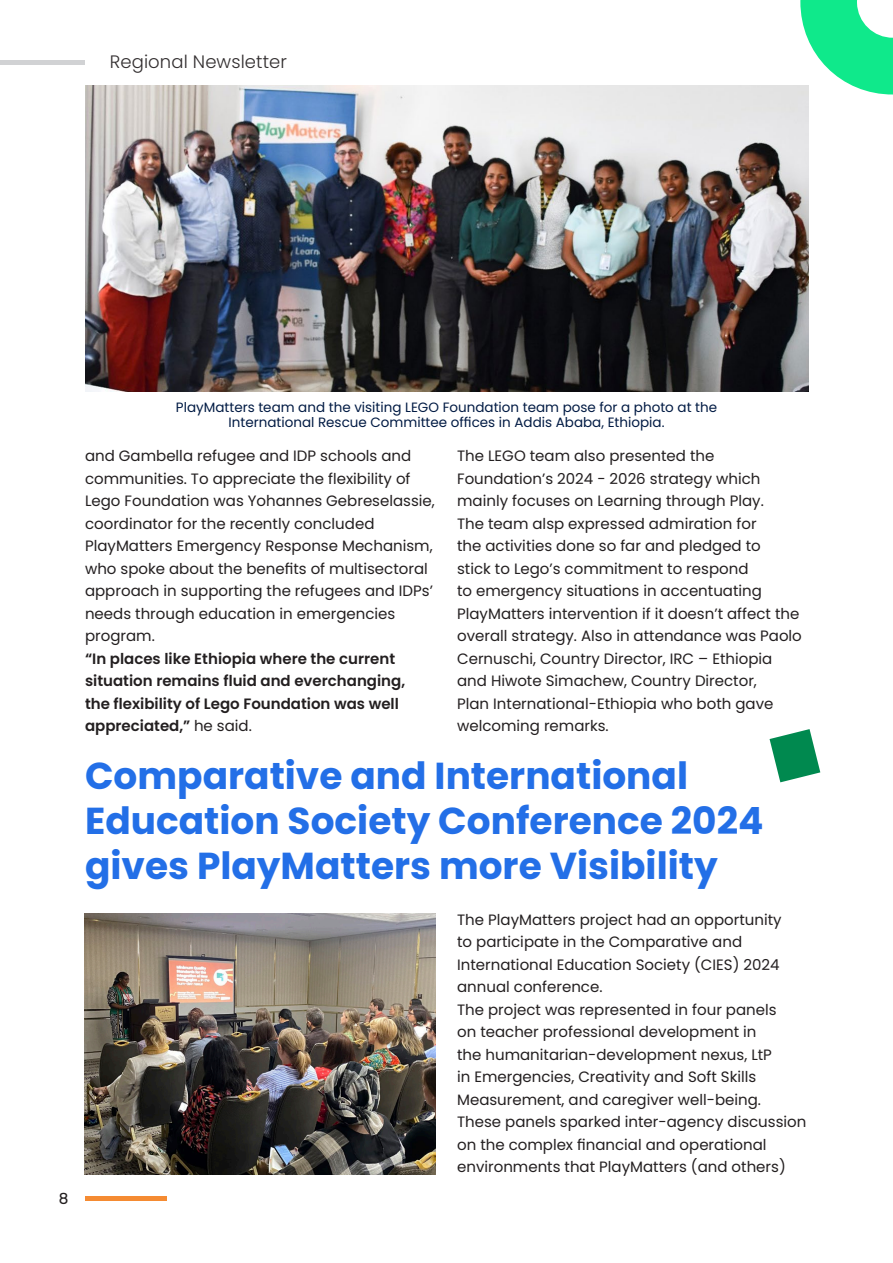
<style>
.page{position:relative;width:893px;height:1263px;background:#fff}
.page>*{position:absolute;margin:0;border:0;box-sizing:border-box;transform-origin:0 0}
.Headline{font:700 37.5px/45px "Poppins";color:#236fe7}
.t1{font:300 18px "Poppins";letter-spacing:.005em;color:#322e2f}
.t2{font:16.5px "Akzidenz Grotesk Std";color:#231f20}
.body_text{font:15px/22.5px "Poppins";color:#231f20}
.body_text-2{font:600 15px/22.5px "Poppins";color:#231f20}
.Title_expl{font:13.5px "Poppins";color:#021b44}
.s1{font-weight:400}
</style>
<div class="page">
<hr style="left:85px;top:1197px;width:81px;height:4px;background:#f58b32">
<hr style="left:0;top:60px;width:85px;height:4px;background:#d1d2d4">
<img style="left:85px;top:86px;width:723px;height:306px">
<img style="left:85px;top:913px;width:351px;height:262px">
<svg style="left:800px;top:0;width:93px;height:95px"></svg>
<svg style="left:769px;top:729px;width:51px;height:53px"></svg>
<p class="t1" style="left:110px;top:51px;width:179px">Regional Newsletter</p>
<p class="t2" style="left:59px;top:1188px;width:11px">8</p>
<p class="Title_expl" style="left:176px;top:400px;width:543px">PlayMatters team and the visiting LEGO Foundation team pose for a photo at the</p>
<p class="Title_expl" style="left:228px;top:415px;width:438px">International Rescue Committee offices in Addis Ababa, Ethiopia.</p>
<p class="body_text" style="left:85px;top:445px;width:351px">and Gambella refugee and IDP schools and communities. To appreciate the flexibility of Lego Foundation was Yohannes Gebreselassie, coordinator for the recently concluded PlayMatters Emergency Response Mechanism, who spoke about the benefits of multisectoral approach in supporting the refugees and IDPs’ needs through education in emergencies program.</p>
<p class="body_text-2" style="left:85px;top:647px;width:322px">“In places like Ethiopia where the current situation remains fluid and everchanging, the flexibility of Lego Foundation was well appreciated,” <span class="s1">he said.</span></p>
<p class="body_text" style="left:457px;top:445px;width:346px">The LEGO team also presented the Foundation’s 2024 - 2026 strategy which mainly focuses on Learning through Play.<br>The team alsp expressed admiration for<br>the activities done so far and pledged to<br>stick to Lego’s commitment to respond<br>to emergency situations in accentuating PlayMatters intervention if it doesn’t affect the overall strategy. Also in attendance was Paolo Cernuschi, Country Director, IRC – Ethiopia and Hiwote Simachew, Country Director,<br>Plan International-Ethiopia who both gave welcoming remarks.</p>
<p class="Headline" style="left:85px;top:754px;width:680px">Comparative and International<br>Education Society Conference 2024 gives PlayMatters more Visibility</p>
<p class="body_text" style="left:457px;top:908px;width:326px">The PlayMatters project had an opportunity to participate in the Comparative and International Education Society (CIES) 2024 annual conference.</p>
<p class="body_text" style="left:457px;top:998px;width:321px">The project was represented in four panels on teacher professional development in the humanitarian-development nexus, LtP in Emergencies, Creativity and Soft Skills Measurement, and caregiver well-being.</p>
<p class="body_text" style="left:457px;top:1111px;width:351px">These panels sparked inter-agency discussion on the complex financial and operational environments that PlayMatters (and others)</p>
</div>
